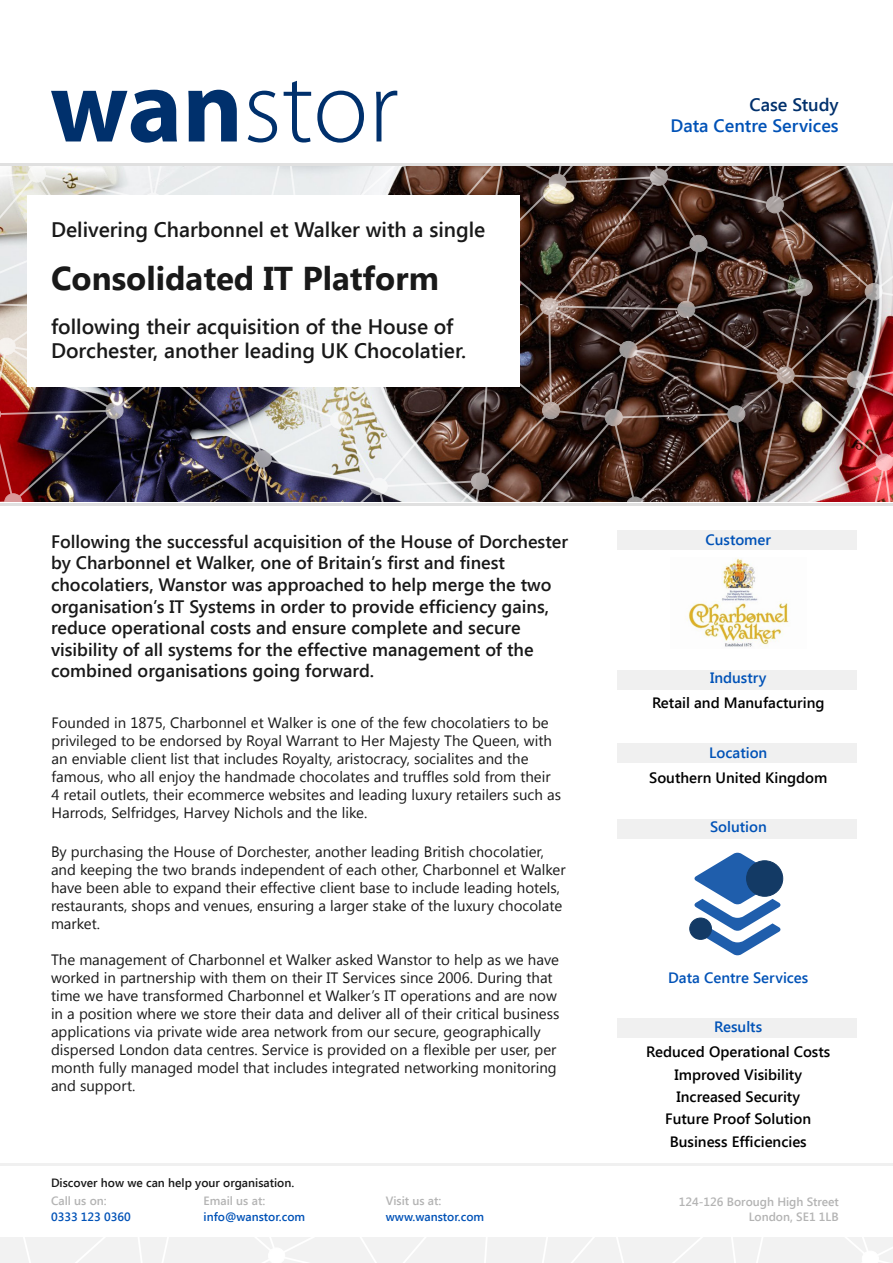
<style>
.page{position:relative;width:893px;height:1263px;background:#fff}
.page>*{position:absolute;margin:0;border:0;box-sizing:border-box;transform-origin:0 0}
.t1{font:700 33px "Segoe UI";color:#191919}
.t2{font:600 21px/24px "Segoe UI";color:#191919}
.t3{font:600 18px/21.6px "Segoe UI";color:#191919}
.t4{font:600 18px "Segoe UI";color:#0052b7}
.t5{font:600 18px "Segoe UI";color:#00306c}
.t6{font:15px/18px "Segoe UI";color:#191919}
.t7{font:600 15px "Segoe UI";color:#000}
.t8{font:600 15px "Segoe UI";color:#0052b7}
.t9{font:600 12px "Segoe UI";color:#b4b4b4}
.t10{font:600 12px "Segoe UI";color:#0052b7}
.t11{font:600 12px "Segoe UI";color:#191919}
</style>
<div class="page">
<div style="left:617px;top:1018px;width:240px;height:20px;background:#f0f0f0"></div>
<div style="left:617px;top:819px;width:240px;height:19px;background:#f0f0f0"></div>
<div style="left:617px;top:743px;width:240px;height:19px;background:#f0f0f0"></div>
<div style="left:617px;top:670px;width:240px;height:20px;background:#f0f0f0"></div>
<div style="left:617px;top:530px;width:240px;height:20px;background:#f0f0f0"></div>
<img style="left:0;top:166px;width:893px;height:338px">
<div style="left:0;top:1237px;width:893px;height:26px;background:#f2f2f2"></div>
<svg style="left:23px;top:1237px;width:464px;height:26px"></svg>
<svg style="left:542px;top:1237px;width:351px;height:26px"></svg>
<svg style="left:51px;top:90px;width:126px;height:53px"></svg>
<svg style="left:188px;top:90px;width:49px;height:51px"></svg>
<svg style="left:248px;top:91px;width:29px;height:52px"></svg>
<svg style="left:284px;top:81px;width:27px;height:62px"></svg>
<svg style="left:317px;top:91px;width:47px;height:52px"></svg>
<svg style="left:376px;top:91px;width:21px;height:50px"></svg>
<hr style="left:1px;top:163px;width:892px;height:3px;background:#e0e0e0">
<div style="left:27px;top:195px;width:492px;height:192px;background:#fff"></div>
<hr style="left:0;top:504px;width:893px;height:2px;background:#e0e0e0">
<hr style="left:0;top:1164px;width:893px;height:2px;background:#f0f0f0">
<img style="left:687px;top:558px;width:102px;height:89px">
<svg style="left:694px;top:853px;width:87px;height:102px"></svg>
<div style="left:747px;top:861px;width:36px;height:35px;background:#133a65;border-radius:50%"></div>
<div style="left:746px;top:861px;width:37px;height:35px;border:1px solid #133a65;border-radius:50%"></div>
<div style="left:690px;top:918px;width:21px;height:21px;background:#133a65;border-radius:50%"></div>
<div style="left:690px;top:918px;width:21px;height:21px;border:1px solid #133a65;border-radius:50%"></div>
<p class="t5" style="left:750px;top:92px;width:91px">Case Study</p>
<p class="t2" style="left:51px;top:216px;width:436px">Delivering Charbonnel et Walker with a single</p>
<p class="t1" style="left:51px;top:255px;width:389px">Consolidated IT Platform</p>
<p class="t2" style="left:51px;top:313px;width:417px">following their acquisition of the House of<br>Dorchester, another leading UK Chocolatier.</p>
<p class="t3" style="left:51px;top:530px;width:518px">Following the successful acquisition of the House of Dorchester by Charbonnel et Walker, one of Britain’s first and finest chocolatiers, Wanstor was approached to help merge the two organisation’s IT Systems in order to provide efficiency gains, reduce operational costs and ensure complete and secure visibility of all systems for the effective management of the combined organisations going forward.</p>
<p class="t6" style="left:51px;top:713px;width:511px">Founded in 1875, Charbonnel et Walker is one of the few chocolatiers to be privileged to be endorsed by Royal Warrant to Her Majesty The Queen, with an enviable client list that includes Royalty, aristocracy, socialites and the famous, who all enjoy the handmade chocolates and truffles sold from their 4 retail outlets, their ecommerce websites and leading luxury retailers such as Harrods, Selfridges, Harvey Nichols and the like.</p>
<p class="t6" style="left:51px;top:841px;width:516px">By purchasing the House of Dorchester, another leading British chocolatier, and keeping the two brands independent of each other, Charbonnel et Walker have been able to expand their effective client base to include leading hotels, restaurants, shops and venues, ensuring a larger stake of the luxury chocolate market.</p>
<p class="t6" style="left:51px;top:950px;width:510px">The management of Charbonnel et Walker asked Wanstor to help as we have worked in partnership with them on their IT Services since 2006. During that time we have transformed Charbonnel et Walker’s IT operations and are now in a position where we store their data and deliver all of their critical business applications via private wide area network from our secure, geographically dispersed London data centres. Service is provided on a flexible per user, per month fully managed model that includes integrated networking monitoring and support.</p>
<p class="t4" style="left:670px;top:113px;width:170px">Data Centre Services</p>
<p class="t8" style="left:705px;top:529px;width:67px">Customer</p>
<p class="t8" style="left:710px;top:667px;width:58px">Industry</p>
<p class="t7" style="left:652px;top:692px;width:174px">Retail and Manufacturing</p>
<p class="t8" style="left:709px;top:742px;width:60px">Location</p>
<p class="t7" style="left:649px;top:767px;width:180px">Southern United Kingdom</p>
<p class="t8" style="left:710px;top:817px;width:58px">Solution</p>
<p class="t8" style="left:668px;top:967px;width:142px">Data Centre Services</p>
<p class="t8" style="left:714px;top:1016px;width:49px">Results</p>
<p class="t7" style="left:675px;top:1064px;width:129px">Improved Visibility</p>
<p class="t7" style="left:677px;top:1086px;width:125px">Increased Security</p>
<p class="t7" style="left:665px;top:1108px;width:147px">Future Proof Solution</p>
<p class="t7" style="left:670px;top:1131px;width:139px">Business Efficiencies</p>
<p class="t7" style="left:646px;top:1041px;width:186px">Reduced Operational Costs</p>
<p class="t11" style="left:51px;top:1174px;width:245px">Discover how we can help your organisation.</p>
<p class="t10" style="left:51px;top:1208px;width:81px">0333 123 0360</p>
<p class="t10" style="left:204px;top:1208px;width:103px">info@wanstor.com</p>
<p class="t10" style="left:386px;top:1208px;width:100px">www.wanstor.com</p>
<p class="t9" style="left:51px;top:1192px;width:57px">Call us on:</p>
<p class="t9" style="left:204px;top:1192px;width:63px">Email us at:</p>
<p class="t9" style="left:386px;top:1192px;width:57px">Visit us at:</p>
<p class="t9" style="left:679px;top:1193px;width:161px">124-126 Borough High Street</p>
<p class="t9" style="left:749px;top:1208px;width:92px">London, SE1 1LB</p>
</div>
